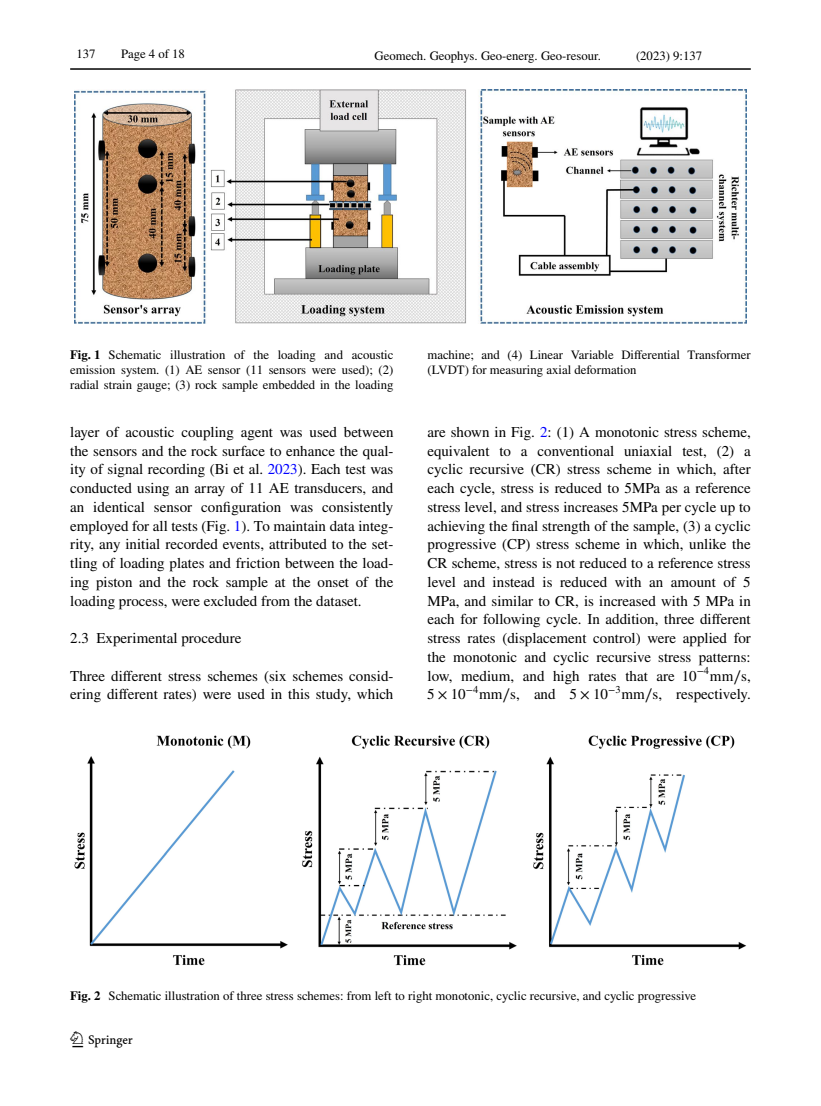
<style>
.page{position:relative;width:821px;height:1106px;background:#fff}
.page>*{position:absolute;margin:0;border:0;box-sizing:border-box;transform-origin:0 0}
.t1{font:22.5px "Springnew Regular 2";color:#000}
.t2{font:15px/18.8px "STIX";color:#000;text-align:justify}
.t3{font:12.75px/15px "STIX";color:#000;text-align:justify}
.s1{font-weight:700}
.s2{color:#00f}
.s3{font-family:"STIX General"}
.s4{font-family:"STIX Math"}
.s5{font-family:"STIX General Regular 2"}
.s6{font-family:"STIX Math Regular 2"}
.s7{font-family:"STIX General Regular 3"}
.s8{font-family:"STIX Math Regular 3"}
</style>
<div class="page">
<hr style="left:70px;top:68px;width:680px;height:2px;background:#000">
<img style="left:74px;top:89px;width:672px;height:235px">
<img style="left:74px;top:735px;width:672px;height:230px">
<p class="t3" style="left:77px;top:47px;width:21px">137</p>
<p class="t3" style="left:121px;top:47px;width:65px">Page 4 of 18</p>
<p class="t3" style="left:374px;top:49px;width:228px">Geomech. Geophys. Geo-energ. Geo-resour.</p>
<p class="t3" style="left:636px;top:49px;width:68px">(2023) 9:137</p>
<p class="t3" style="left:70px;top:348px;width:325px"><span class="s1">Fig. 1</span> Schematic illustration of the loading and acoustic emission system. (1) AE sensor (11 sensors were used); (2) radial strain gauge; (3) rock sample embedded in the loading</p>
<p class="t3" style="left:427px;top:348px;width:325px">machine; and (4) Linear Variable Differential Transformer (LVDT) for measuring axial deformation</p>
<p class="t2" style="left:70px;top:423px;width:325px">layer of acoustic coupling agent was used between the sensors and the rock surface to enhance the qual&shy;ity of signal recording (Bi et al. <span class="s2">2023</span>). Each test was conducted using an array of 11 AE transducers, and an identical sensor configuration was consistently employed for all tests (Fig. <span class="s2">1</span>). To maintain data integ&shy;rity, any initial recorded events, attributed to the set&shy;tling of loading plates and friction between the load&shy;ing piston and the rock sample at the onset of the loading process, were excluded from the dataset.</p>
<p class="t2" style="left:70px;top:629px;width:173px">2.3 Experimental procedure</p>
<p class="t2" style="left:70px;top:667px;width:325px">Three different stress schemes (six schemes consid&shy;ering different rates) were used in this study, which</p>
<p class="t2" style="left:427px;top:423px;width:325px">are shown in Fig. <span class="s2">2</span>: (1) A monotonic stress scheme, equivalent to a conventional uniaxial test, (2) a cyclic recursive (CR) stress scheme in which, after each cycle, stress is reduced to 5MPa as a reference stress level, and stress increases 5MPa per cycle up to achieving the final strength of the sample, (3) a cyclic progressive (CP) stress scheme in which, unlike the CR scheme, stress is not reduced to a reference stress level and instead is reduced with an amount of 5<br>MPa, and similar to CR, is increased with 5 MPa in each for following cycle. In addition, three different stress rates (displacement control) were applied for the monotonic and cyclic recursive stress patterns: low, medium, and high rates that are <span class="s3">10</span><sup>−</sup><sup>4</sup><span class="s4">mm∕s</span>, <span class="s5">5</span> <span class="s6">×</span> <span class="s5">10</span><sup>−</sup><sup>4</sup><span class="s6">mm∕s</span>, and <span class="s7">5</span> <span class="s8">×</span> <span class="s7">10</span><sup>−</sup><sup>3</sup><span class="s8">mm∕s</span>, respectively.</p>
<p class="t3" style="left:70px;top:989px;width:627px"><span class="s1">Fig. 2</span> Schematic illustration of three stress schemes: from left to right monotonic, cyclic recursive, and cyclic progressive</p>
<h1 class="t1" style="left:72px;top:1031px;width:62px">1 3</h1>
</div>
